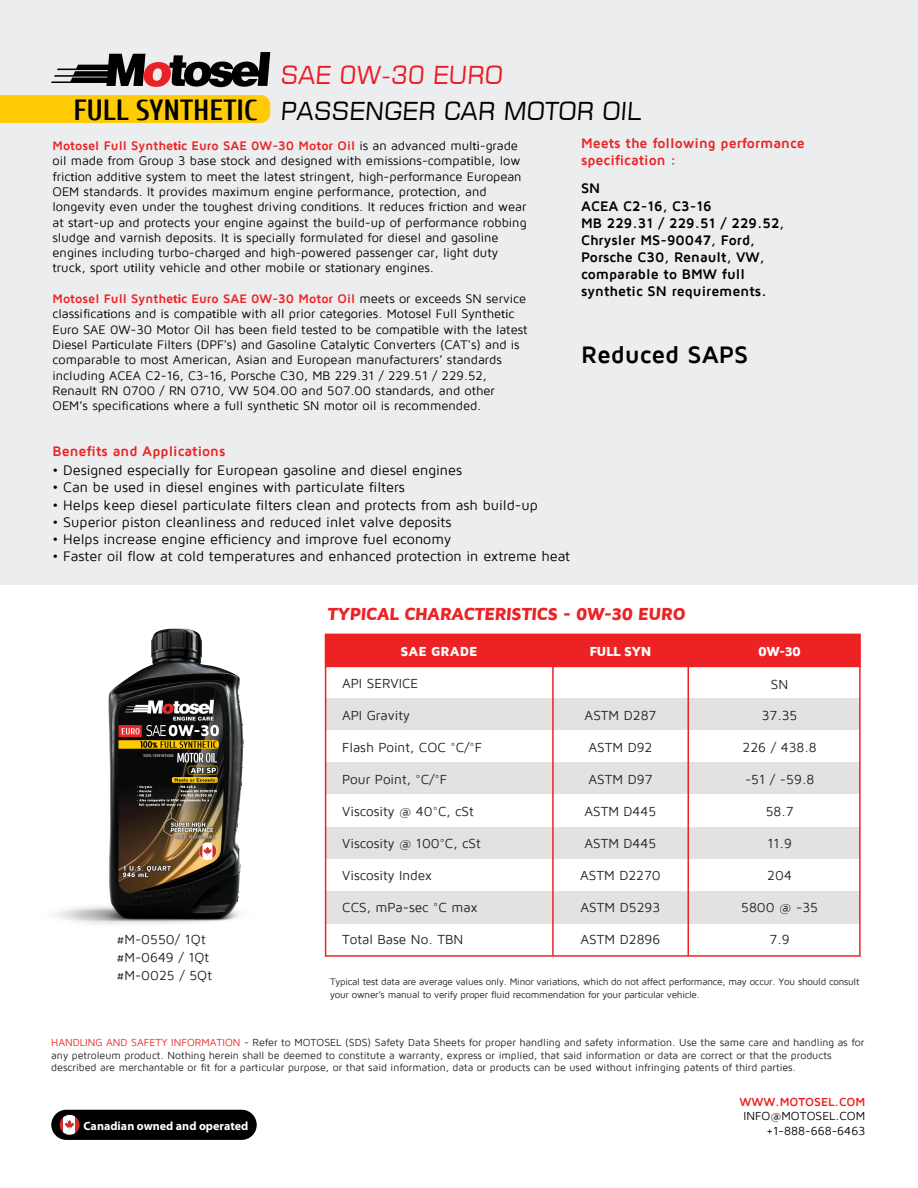
<style>
.page{position:relative;width:918px;height:1188px;background:#fff}
.page>*{position:absolute;margin:0;border:0;box-sizing:border-box;transform-origin:0 0}
.t1{font:700 29.1px "Cuprum";color:#000}
.t2{font:24.75px "Square 721 BT";color:#000}
.t3{font:24.75px "Square 721 BT";color:#ec1c24}
.t4{font:700 24.6px "Maven Pro";color:#000}
.t5{font:900 18px "Maven Pro";color:#ec2224}
.t6{font:14.25px "Maven Pro";color:#000}
.t7{font:700 14.25px/17.1px "Maven Pro";color:#000}
.t8{font:700 14.25px/17.1px "Maven Pro";color:#ed2224}
.t9{font:13.5px "Maven Pro";color:#231f20}
.t10{font:13.5px/18px "Maven Pro";color:#221f1f}
.t11{font:900 13.5px "Maven Pro";letter-spacing:-.05em;color:#fff}
.t12{font:900 13.5px "Maven Pro";color:#fff}
.t13{font:12.75px/15.3px "Maven Pro";color:#000}
.t14{font:12px/14.4px "Maven Pro";color:#000;text-align:right}
.t15{font:700 12px "Myriad Pro";color:#fff}
.t16{font:700 12px "Maven Pro";letter-spacing:-.005em;color:#ec2224}
.t17{font:10.5px/12.6px "Maven Pro";color:#231f20}
.t18{font:9.75px/12.6px "Maven Pro";letter-spacing:-.02em;color:#231f20}
.s1{font-weight:700;color:#ec2224}
.s2{font-family:"Myriad Pro";font-weight:700;color:#ec2224}
.s3{font-family:"Myriad Pro"}
.s4{color:#ec2224}
</style>
<div class="page">
<div style="left:0;top:0;width:918px;height:585px;background:#ecedee"></div>
<svg style="left:0;top:95px;width:270px;height:28px;background:#fecb07"></svg>
<svg style="left:51px;top:52px;width:219px;height:36px"></svg>
<img style="left:56px;top:628px;width:277px;height:329px">
<div style="left:326px;top:666px;width:534px;height:33px;background:#fff"></div>
<div style="left:326px;top:699px;width:534px;height:32px;background:#e2e2e2"></div>
<div style="left:326px;top:731px;width:534px;height:32px;background:#fff"></div>
<div style="left:326px;top:763px;width:534px;height:32px;background:#e2e2e2"></div>
<div style="left:326px;top:795px;width:534px;height:32px;background:#fff"></div>
<div style="left:326px;top:827px;width:534px;height:32px;background:#e2e2e2"></div>
<div style="left:326px;top:859px;width:534px;height:32px;background:#fff"></div>
<div style="left:326px;top:923px;width:534px;height:32px;background:#fff"></div>
<div style="left:326px;top:891px;width:534px;height:32px;background:#e2e2e2"></div>
<div style="left:325px;top:634px;width:536px;height:33px;background:#ec2224"></div>
<div style="left:325px;top:634px;width:536px;height:323px;border:2px solid #ec2224"></div>
<hr style="left:552px;top:634px;width:2px;height:322px;background:#ec2224">
<hr style="left:688px;top:634px;width:1px;height:322px;background:#ec2224">
<div style="left:51px;top:1110px;width:206px;height:30px;background:#000;border-radius:15px"></div>
<svg style="left:51px;top:1109px;width:29px;height:26px"></svg>
<h1 class="t1" style="left:73px;top:93px;width:185px">FULL SYNTHETIC</h1>
<h2 class="t3" style="left:280px;top:60px;width:226px">SAE 0W-30 EURO</h2>
<h2 class="t2" style="left:280px;top:95px;width:365px">PASSENGER CAR MOTOR OIL</h2>
<p class="t13" style="left:53px;top:138px;width:476px"><span class="s1">Motosel Full Synthe</span><span class="s2">ti</span><span class="s1">c Euro SAE 0W-30 Motor Oil</span> is an advanced mul<span class="s3">ti</span>-grade oil made from Group 3 base stock and designed with emissions-compa<span class="s3">ti</span>ble, low fric<span class="s3">ti</span>on addi<span class="s3">ti</span>ve system to meet the latest stringent, high-performance European OEM standards. It provides maximum engine performance, protec<span class="s3">ti</span>on, and longevity even under the toughest driving condi<span class="s3">ti</span>ons. It reduces fric<span class="s3">ti</span>on and wear at start-up and protects your engine against the build-up of performance robbing sludge and varnish deposits. It is specially formulated for diesel and gasoline engines including turbo-charged and high-powered passenger car, light duty truck, sport u<span class="s3">ti</span>lity vehicle and other mobile or sta<span class="s3">ti</span>onary engines.</p>
<p class="t13" style="left:53px;top:291px;width:477px"><span class="s1">Motosel Full Synthe</span><span class="s2">ti</span><span class="s1">c Euro SAE 0W-30 Motor Oil</span> meets or exceeds SN service classifica<span class="s3">ti</span>ons and is compa<span class="s3">ti</span>ble with all prior categories. Motosel Full Synthe<span class="s3">ti</span>c Euro SAE 0W-30 Motor Oil has been field tested to be compa<span class="s3">ti</span>ble with the latest Diesel Par<span class="s3">ti</span>culate Filters (DPF's) and Gasoline Cataly<span class="s3">ti</span>c Converters (CAT's) and is comparable to most American, Asian and European manufacturers’ standards including ACEA C2-16, C3-16, Porsche C30, MB 229.31 / 229.51 / 229.52, Renault RN 0700 / RN 0710, VW 504.00 and 507.00 standards, and other OEM’s specifica<span class="s3">ti</span>ons where a full synthe<span class="s3">ti</span>c SN motor oil is recommended.</p>
<p class="t8" style="left:581px;top:135px;width:225px">Meets the following performance specification :</p>
<p class="t7" style="left:581px;top:180px;width:205px">SN<br>ACEA C2-16, C3-16<br>MB 229.31 / 229.51 / 229.52,<br>Chrysler MS-90047, Ford,<br>Porsche C30, Renault, VW, comparable to BMW full synthetic SN requirements.</p>
<h3 class="t4" style="left:581px;top:342px;width:169px">Reduced SAPS</h3>
<p class="t8" style="left:53px;top:443px;width:174px">Benefits and Applications</p>
<p class="t6" style="left:53px;top:463px;width:411px">• Designed especially for European gasoline and diesel engines</p>
<p class="t6" style="left:53px;top:480px;width:354px">• Can be used in diesel engines with particulate filters</p>
<p class="t6" style="left:53px;top:497px;width:487px">• Helps keep diesel particulate filters clean and protects from ash build-up</p>
<p class="t6" style="left:53px;top:514px;width:401px">• Superior piston cleanliness and reduced inlet valve deposits</p>
<p class="t6" style="left:53px;top:532px;width:400px">• Helps increase engine efficiency and improve fuel economy</p>
<p class="t6" style="left:53px;top:549px;width:519px">• Faster oil flow at cold temperatures and enhanced protection in extreme heat</p>
<h3 class="t5" style="left:327px;top:604px;width:361px">TYPICAL CHARACTERISTICS - 0W-30 EURO</h3>
<p class="t12" style="left:400px;top:644px;width:79px">SAE GRADE</p>
<p class="t9" style="left:342px;top:677px;width:77px">API SERVICE</p>
<p class="t9" style="left:342px;top:709px;width:69px">API Gravity</p>
<p class="t9" style="left:342px;top:741px;width:141px">Flash Point, COC °C/°F</p>
<p class="t9" style="left:342px;top:773px;width:106px">Pour Point, °C/°F</p>
<p class="t9" style="left:342px;top:805px;width:133px">Viscosity @ 40°C, cSt</p>
<p class="t9" style="left:342px;top:837px;width:140px">Viscosity @ 100°C, cSt</p>
<p class="t9" style="left:342px;top:869px;width:91px">Viscosity Index</p>
<p class="t9" style="left:342px;top:901px;width:137px">CCS, mPa-sec °C max</p>
<p class="t9" style="left:342px;top:932px;width:123px">Total Base No. TBN</p>
<p class="t11" style="left:589px;top:644px;width:63px">FULL SYN</p>
<p class="t11" style="left:758px;top:644px;width:44px">0W-30</p>
<p class="t9" style="left:771px;top:677px;width:19px">SN</p>
<p class="t9" style="left:762px;top:709px;width:37px">37.35</p>
<p class="t9" style="left:743px;top:741px;width:76px">226 / 438.8</p>
<p class="t9" style="left:745px;top:773px;width:71px">-51 / -59.8</p>
<p class="t9" style="left:766px;top:805px;width:29px">58.7</p>
<p class="t9" style="left:767px;top:837px;width:26px">11.9</p>
<p class="t9" style="left:767px;top:869px;width:26px">204</p>
<p class="t9" style="left:741px;top:901px;width:78px">5800 @ -35</p>
<p class="t9" style="left:770px;top:933px;width:22px">7.9</p>
<p class="t9" style="left:585px;top:709px;width:73px">ASTM D287</p>
<p class="t9" style="left:588px;top:741px;width:66px">ASTM D92</p>
<p class="t9" style="left:588px;top:773px;width:65px">ASTM D97</p>
<p class="t9" style="left:584px;top:805px;width:74px">ASTM D445</p>
<p class="t9" style="left:584px;top:837px;width:74px">ASTM D445</p>
<p class="t9" style="left:580px;top:869px;width:82px">ASTM D2270</p>
<p class="t9" style="left:581px;top:901px;width:81px">ASTM D5293</p>
<p class="t9" style="left:581px;top:933px;width:81px">ASTM D2896</p>
<p class="t10" style="left:116px;top:931px;width:97px">#M-0550/ 1Qt #M-0649 / 1Qt #M-0025 / 5Qt</p>
<p class="t18" style="left:330px;top:976px;width:531px">Typical test data are average values only. Minor variations, which do not affect performance, may occur. You should consult your owner’s manual to verify proper fluid recommendation for your particular vehicle.</p>
<p class="t17" style="left:51px;top:1036px;width:815px"><span class="s4">HANDLING AND SAFETY INFORMATION</span> - Refer to MOTOSEL (SDS) Safety Data Sheets for proper handling and safety information. Use the same care and handling as for any petroleum product. Nothing herein shall be deemed to constitute a warranty, express or implied, that said information or data are correct or that the products described are merchantable or fit for a particular purpose, or that said information, data or products can be used without infringing patents of third parties.</p>
<p class="t16" style="left:740px;top:1095px;width:127px">WWW.MOTOSEL.COM</p>
<p class="t14" style="left:743px;top:1109px;width:123px">INFO@MOTOSEL.COM +1-888-668-6463</p>
<p class="t15" style="left:84px;top:1118px;width:166px">Canadian owned and operated</p>
</div>
